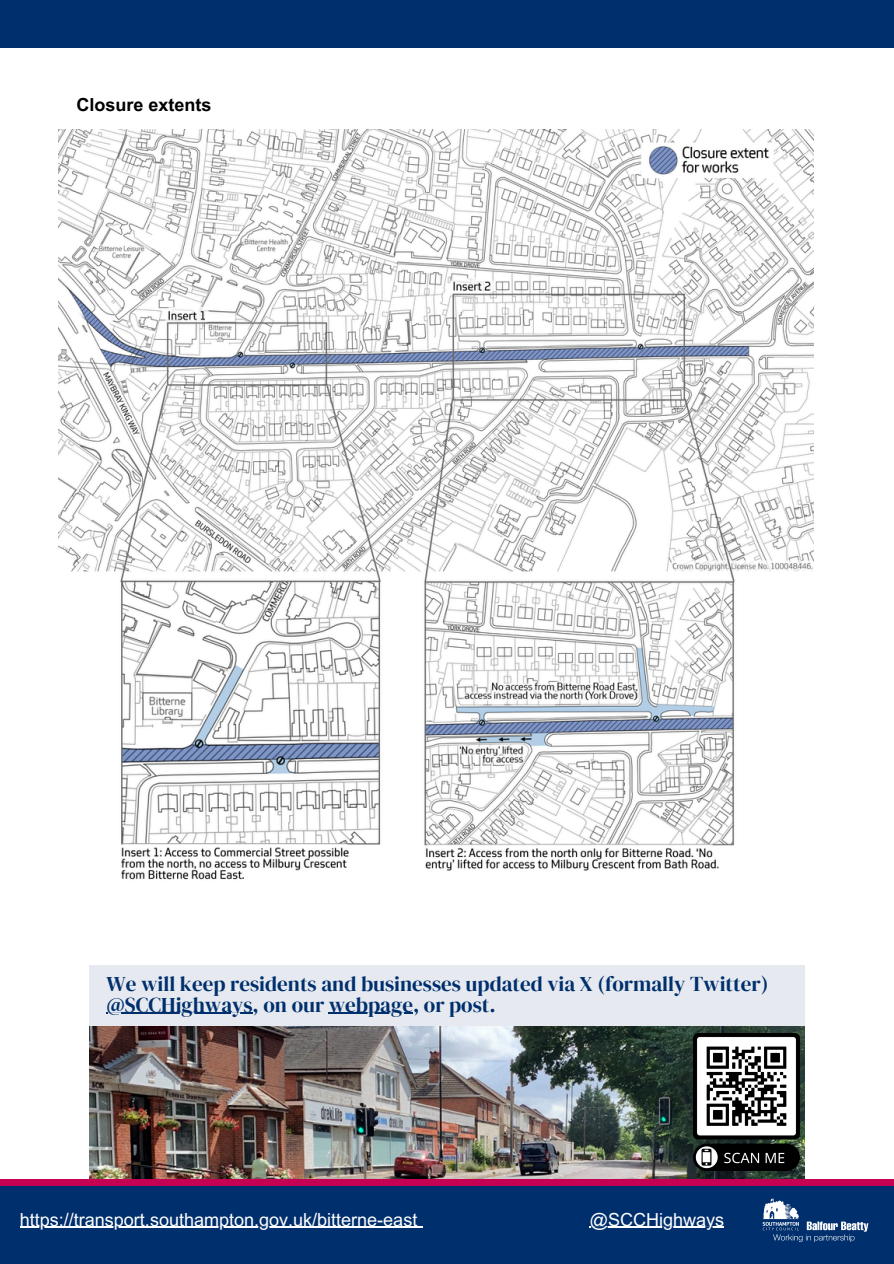
<style>
.page{position:relative;width:894px;height:1264px;background:#fff}
.page>*{position:absolute;margin:0;border:0;box-sizing:border-box;transform-origin:0 0}
.t1{font:21px "DM Serif Display";color:#002f6d}
.t2{font:18px "Arial MT Pro";color:#fff}
.t3{font:700 18px "Arial MT Pro";color:#000}
</style>
<div class="page">
<div style="left:0;top:1182px;width:893px;height:81px;background:#002f6d"></div>
<img style="left:746px;top:1185px;width:133px;height:58px">
<div style="left:0;top:0;width:893px;height:48px;background:#002f6d"></div>
<img style="left:89px;top:1026px;width:715px;height:153px">
<img style="left:693px;top:1033px;width:105px;height:137px">
<div style="left:0;top:1179px;width:893px;height:6px;background:#c40153"></div>
<div style="left:89px;top:965px;width:715px;height:61px;background:#e6eaf0"></div>
<img style="left:58px;top:129px;width:755px;height:751px">
<hr style="left:20px;top:1226px;width:397px;height:1px;background:#fff">
<hr style="left:589px;top:1226px;width:135px;height:1px;background:#fff">
<hr style="left:106px;top:1012px;width:146px;height:1px;background:#002f6d">
<hr style="left:329px;top:1012px;width:84px;height:1px;background:#002f6d">
<p class="t3" style="left:76px;top:97px;width:137px">Closure extents</p>
<p class="t1" style="left:106px;top:969px;width:663px">We will keep residents and businesses updated via X (formally Twitter)</p>
<p class="t1" style="left:106px;top:989px;width:390px">@SCCHighways, on our webpage, or post.</p>
<p class="t2" style="left:20px;top:1212px;width:399px">https://transport.southampton.gov.uk/bitterne-east</p>
<h1 class="t2" style="left:589px;top:1212px;width:136px">@SCCHighways</h1>
</div>
